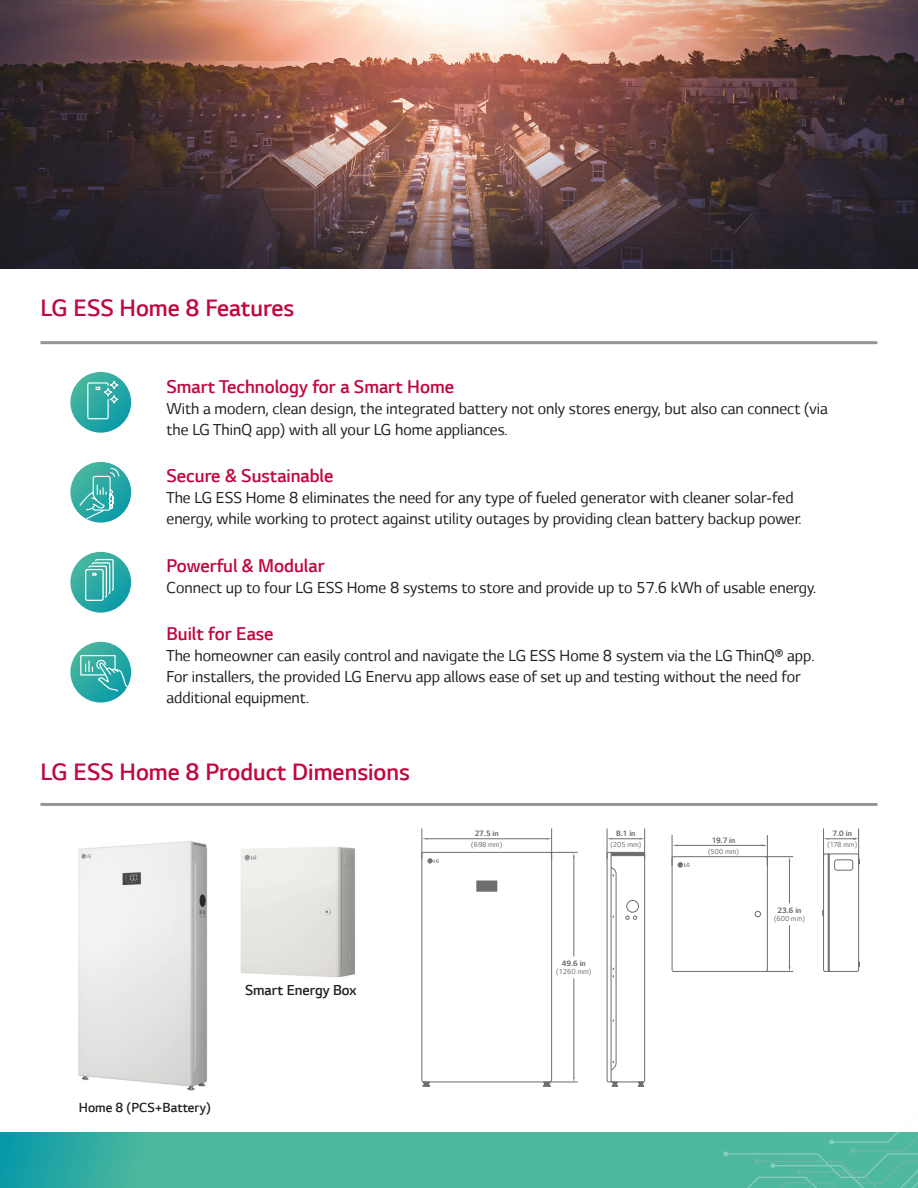
<style>
.page{position:relative;width:918px;height:1188px;background:#fff}
.page>*{position:absolute;margin:0;border:0;box-sizing:border-box;transform-origin:0 0}
.t1{font:300 27px "LG Smart";color:#c0073e}
.t2{font:300 21px "LG Smart";color:#c0073e}
.t3{font:18px/21px "LG Smart";color:#231f20}
.t4{font:300 16.35px "LG Smart";color:#231f20}
.t5{font:300 15px "LG Smart";color:#231f20}
.t6{font:8.25px "LG Smart";color:#6c6d70}
.t7{font:700 8.25px "LG Smart";color:#6c6d70}
</style>
<div class="page">
<svg style="left:0;top:1133px;width:688px;height:55px;background:#46b49e"></svg>
<svg style="left:70px;top:372px;width:61px;height:61px;background:#2faaa6"></svg>
<div style="left:87px;top:382px;width:22px;height:37px;border:1px solid #fff;border-radius:2px"></div>
<svg style="left:96px;top:376px;width:27px;height:28px"></svg>
<svg style="left:70px;top:642px;width:61px;height:61px"></svg>
<svg style="left:80px;top:654px;width:49px;height:39px;background:#4bb5b3"></svg>
<svg style="left:70px;top:552px;width:61px;height:61px;background:#2faaa6"></svg>
<div style="left:85px;top:569px;width:19px;height:32px;border:1px solid #fff;border-radius:2px"></div>
<svg style="left:88px;top:558px;width:26px;height:40px"></svg>
<svg style="left:70px;top:462px;width:61px;height:61px"></svg>
<svg style="left:78px;top:467px;width:42px;height:53px;background:#4bb6b1"></svg>
<img style="left:78px;top:841px;width:130px;height:250px">
<img style="left:240px;top:847px;width:116px;height:131px">
<svg style="left:607px;top:852px;width:38px;height:235px"></svg>
<hr style="left:607px;top:828px;width:1px;height:31px;background:#6c6d70">
<hr style="left:644px;top:828px;width:1px;height:31px;background:#6c6d70">
<svg style="left:607px;top:838px;width:38px;height:2px"></svg>
<svg style="left:423px;top:1082px;width:7px;height:5px"></svg>
<div style="left:476px;top:881px;width:21px;height:11px;background:#6e6e70"></div>
<div style="left:422px;top:852px;width:130px;height:230px;border:1px solid #6e6e70;border-radius:2px"></div>
<svg style="left:428px;top:858px;width:11px;height:5px"></svg>
<hr style="left:422px;top:828px;width:1px;height:31px;background:#6c6d70">
<hr style="left:551px;top:828px;width:1px;height:31px;background:#6c6d70">
<hr style="left:574px;top:858px;width:1px;height:98px;background:#6c6d70">
<svg style="left:550px;top:852px;width:28px;height:6px"></svg>
<hr style="left:428px;top:839px;width:118px;height:1px;background:#6c6d70">
<hr style="left:574px;top:978px;width:1px;height:99px;background:#6c6d70">
<svg style="left:543px;top:1077px;width:35px;height:10px"></svg>
<svg style="left:822px;top:853px;width:38px;height:119px"></svg>
<hr style="left:823px;top:828px;width:1px;height:31px;background:#6c6d70">
<hr style="left:858px;top:828px;width:1px;height:31px;background:#6c6d70">
<svg style="left:824px;top:838px;width:35px;height:2px"></svg>
<hr style="left:672px;top:835px;width:1px;height:31px;background:#6c6d70">
<hr style="left:767px;top:835px;width:1px;height:31px;background:#6c6d70">
<hr style="left:678px;top:845px;width:84px;height:1px;background:#6c6d70">
<svg style="left:672px;top:856px;width:121px;height:116px"></svg>
<hr style="left:40px;top:803px;width:838px;height:3px;background:#939598">
<hr style="left:40px;top:341px;width:838px;height:3px;background:#939598">
<img style="left:0;top:0;width:918px;height:269px">
<svg style="left:688px;top:1132px;width:230px;height:56px;background:#52b99e"></svg>
<p class="t1" style="left:40px;top:294px;width:255px">LG ESS Home 8 Features</p>
<p class="t2" style="left:166px;top:375px;width:289px">Smart Technology for a Smart Home</p>
<p class="t3" style="left:166px;top:398px;width:663px">With a modern, clean design, the integrated battery not only stores energy, but also can connect (via the LG ThinQ app) with all your LG home appliances.</p>
<p class="t2" style="left:166px;top:465px;width:168px">Secure &amp; Sustainable</p>
<p class="t3" style="left:166px;top:488px;width:637px">The LG ESS Home 8 eliminates the need for any type of fueled generator with cleaner solar-fed energy, while working to protect against utility outages by providing clean battery backup power.</p>
<p class="t2" style="left:166px;top:554px;width:160px">Powerful &amp; Modular</p>
<p class="t3" style="left:166px;top:577px;width:651px">Connect up to four LG ESS Home 8 systems to store and provide up to 57.6 kWh of usable energy.</p>
<p class="t2" style="left:166px;top:622px;width:109px">Built for Ease</p>
<p class="t3" style="left:166px;top:645px;width:649px">The homeowner can easily control and navigate the LG ESS Home 8 system via the LG ThinQ® app.<br>For installers, the provided LG Enervu app allows ease of set up and testing without the need for additional equipment.</p>
<p class="t1" style="left:40px;top:757px;width:371px">LG ESS Home 8 Product Dimensions</p>
<p class="t4" style="left:245px;top:982px;width:113px">Smart Energy Box</p>
<p class="t5" style="left:79px;top:1099px;width:133px">Home 8 (PCS+Battery)</p>
<p class="t7" style="left:475px;top:828px;width:26px">27.5 in</p>
<p class="t6" style="left:471px;top:841px;width:32px">(698 mm)</p>
<p class="t7" style="left:616px;top:828px;width:21px">8.1 in</p>
<p class="t6" style="left:610px;top:841px;width:32px">(205 mm)</p>
<p class="t7" style="left:562px;top:958px;width:26px">49.6 in</p>
<p class="t6" style="left:556px;top:967px;width:37px">(1260 mm)</p>
<p class="t7" style="left:712px;top:834px;width:25px">19.7 in</p>
<p class="t6" style="left:708px;top:847px;width:32px">(500 mm)</p>
<p class="t7" style="left:833px;top:828px;width:21px">7.0 in</p>
<p class="t6" style="left:827px;top:841px;width:31px">(178 mm)</p>
<p class="t7" style="left:777px;top:905px;width:26px">23.6 in</p>
<p class="t6" style="left:774px;top:914px;width:32px">(600 mm)</p>
</div>
